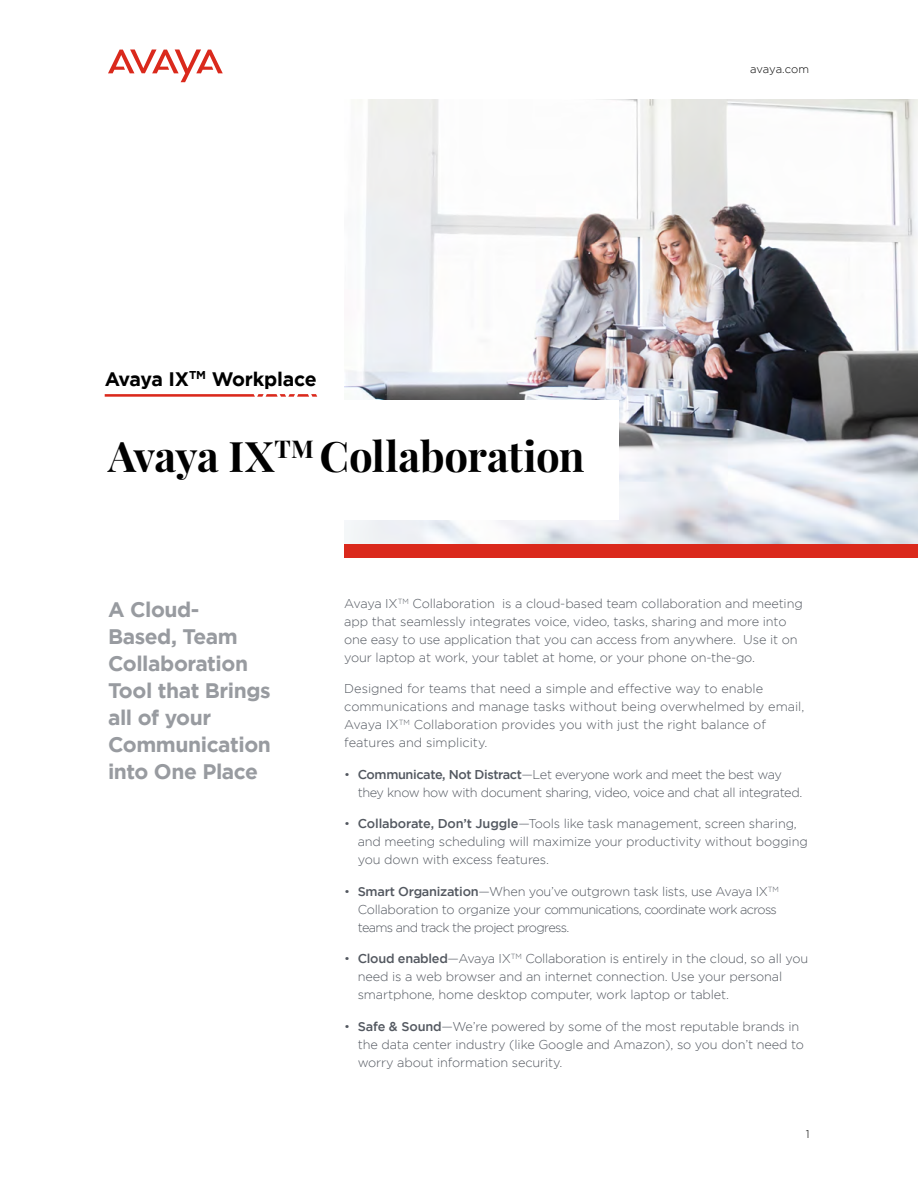
<style>
.page{position:relative;width:918px;height:1188px;background:#fff}
.page>*{position:absolute;margin:0;border:0;box-sizing:border-box;transform-origin:0 0}
.t1{font:700 42px "Playfair Display";letter-spacing:-.01em;color:#000}
.t2{font:700 21px/27px "Gotham";letter-spacing:-.02em;color:#989ba0}
.t3{font:700 19.5px "Gotham";letter-spacing:-.01em;color:#000}
.t4{font:300 12.75px/18px "Gotham";letter-spacing:-.01em;color:#535860}
.t5{font:300 12.75px/18px "Gotham";letter-spacing:-.05em;color:#535860}
.t6{font:300 12.75px/18px "Gotham";letter-spacing:-.03em;color:#535860}
.t7{font:300 11.25px "Gotham";letter-spacing:-.01em;color:#000}
.s1{font-weight:500}
</style>
<div class="page">
<svg style="left:108px;top:49px;width:115px;height:33px"></svg>
<img style="left:344px;top:99px;width:574px;height:445px">
<div style="left:344px;top:545px;width:574px;height:13px;background:#da291c"></div>
<div style="left:0;top:400px;width:618px;height:120px;background:#fff"></div>
<svg style="left:105px;top:394px;width:212px;height:3px"></svg>
<h3 class="t3" style="left:105px;top:367px;width:214px">Avaya IX<sup>TM</sup> Workplace</h3>
<h1 class="t1" style="left:108px;top:430px;width:478px">Avaya IX<sup>TM</sup> Collaboration</h1>
<p class="t7" style="left:750px;top:63px;width:60px">avaya.com</p>
<h2 class="t2" style="left:108px;top:595px;width:165px">A Cloud-<br>Based, Team<br>Collaboration<br>Tool that Brings all of your<br>Communication into One Place</h2>
<p class="t4" style="left:344px;top:594px;width:460px">Avaya IX<sup>TM</sup> Collaboration is a cloud-based team collaboration and meeting app that seamlessly integrates voice, video, tasks, sharing and more into one easy to use application that you can access from anywhere. Use it on your laptop at work, your tablet at home, or your phone on-the-go.</p>
<p class="t4" style="left:344px;top:680px;width:462px">Designed for teams that need a simple and effective way to enable communications and manage tasks without being overwhelmed by email, Avaya IX<sup>TM</sup> Collaboration provides you with just the right balance of features and simplicity.</p>
<p class="t6" style="left:358px;top:765px;width:446px;text-indent:-14px">• <span class="s1">Communicate, Not Distract</span>—Let everyone work and meet the best way they know how with document sharing, video, voice and chat all integrated.</p>
<p class="t4" style="left:358px;top:815px;width:452px;text-indent:-14px">• <span class="s1">Collaborate, Don’t Juggle</span>—Tools like task management, screen sharing, and meeting scheduling will maximize your productivity without bogging you down with excess features.</p>
<p class="t5" style="left:358px;top:882px;width:423px;text-indent:-13px">• <span class="s1">Smart Organization</span>—When you’ve outgrown task lists, use Avaya IX<sup>TM<br></sup>Collaboration to organize your communications, coordinate work across teams and track the project progress.</p>
<p class="t4" style="left:358px;top:950px;width:452px;text-indent:-14px">• <span class="s1">Cloud enabled</span>—Avaya IX<sup>TM</sup> Collaboration is entirely in the cloud, so all you need is a web browser and an internet connection. Use your personal smartphone, home desktop computer, work laptop or tablet.</p>
<p class="t4" style="left:358px;top:1017px;width:448px;text-indent:-14px">• <span class="s1">Safe &amp; Sound</span>—We’re powered by some of the most reputable brands in the data center industry (like Google and Amazon), so you don’t need to worry about information security.</p>
<p class="t7" style="left:806px;top:1128px;width:5px">1</p>
</div>
